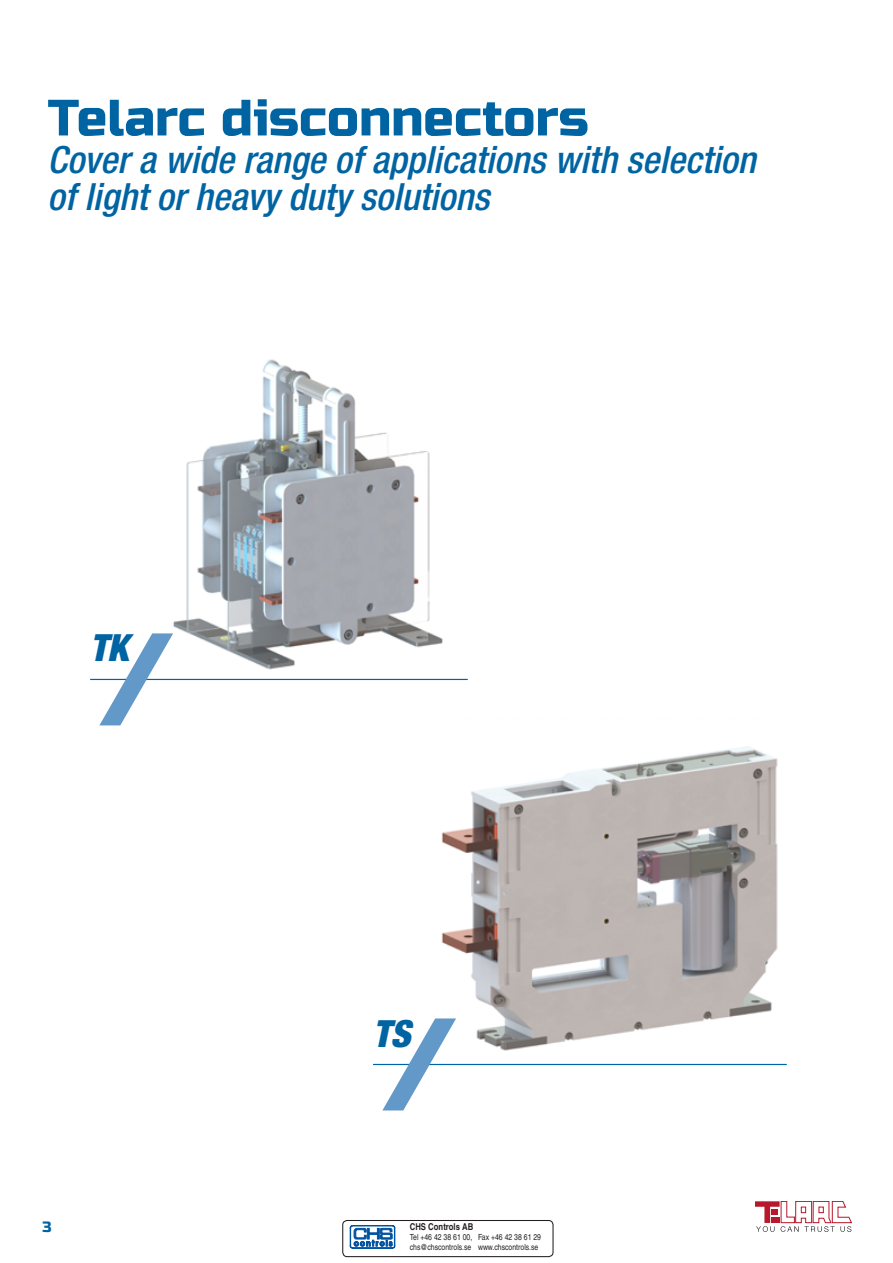
<style>
.page{position:relative;width:893px;height:1263px;background:#fff}
.page>*{position:absolute;margin:0;border:0;box-sizing:border-box;transform-origin:0 0}
.t1{font:51px "Russo One";color:#0064a3}
.t2{font:italic 500 condensed 37.5px/37.5px "Helvetica Neue LT Pro";color:#0064a3}
.t3{font:italic 900 condensed 37.5px "Helvetica Neue LT Pro";color:#0064a3}
.t4{font:15px "Russo One";color:#0064a3}
.t5{font:700 condensed 9.45px "Helvetica";color:#231f20}
.t6{font:condensed 8.4px/10.1px "Helvetica";color:#231f20}
</style>
<div class="page">
<svg style="left:755px;top:1201px;width:97px;height:31px"></svg>
<img style="left:441px;top:746px;width:346px;height:320px">
<img style="left:173px;top:359px;width:277px;height:320px">
<hr style="left:90px;top:679px;width:378px;height:1px;background:#0064a3">
<svg style="left:99px;top:633px;width:74px;height:92px"></svg>
<hr style="left:373px;top:1064px;width:414px;height:1px;background:#0064a3">
<svg style="left:382px;top:1018px;width:74px;height:92px"></svg>
<svg style="left:342px;top:1220px;width:212px;height:36px"></svg>
<h1 class="t1" style="left:48px;top:88px;width:542px">Telarc disconnectors</h1>
<p class="t2" style="left:48px;top:141px;width:710px">Cover a wide range of applications with selection of light or heavy duty solutions</p>
<p class="t3" style="left:90px;top:625px;width:40px">TK</p>
<p class="t4" style="left:43px;top:1218px;width:11px">3</p>
<p class="t3" style="left:373px;top:1010px;width:39px">TS</p>
<p class="t5" style="left:410px;top:1221px;width:65px">CHS Controls AB</p>
<p class="t6" style="left:410px;top:1232px;width:133px">Tel +46 42 38 61 00, Fax +46 42 38 61 29 chs@chscontrols.se www.chscontrols.se</p>
</div>
